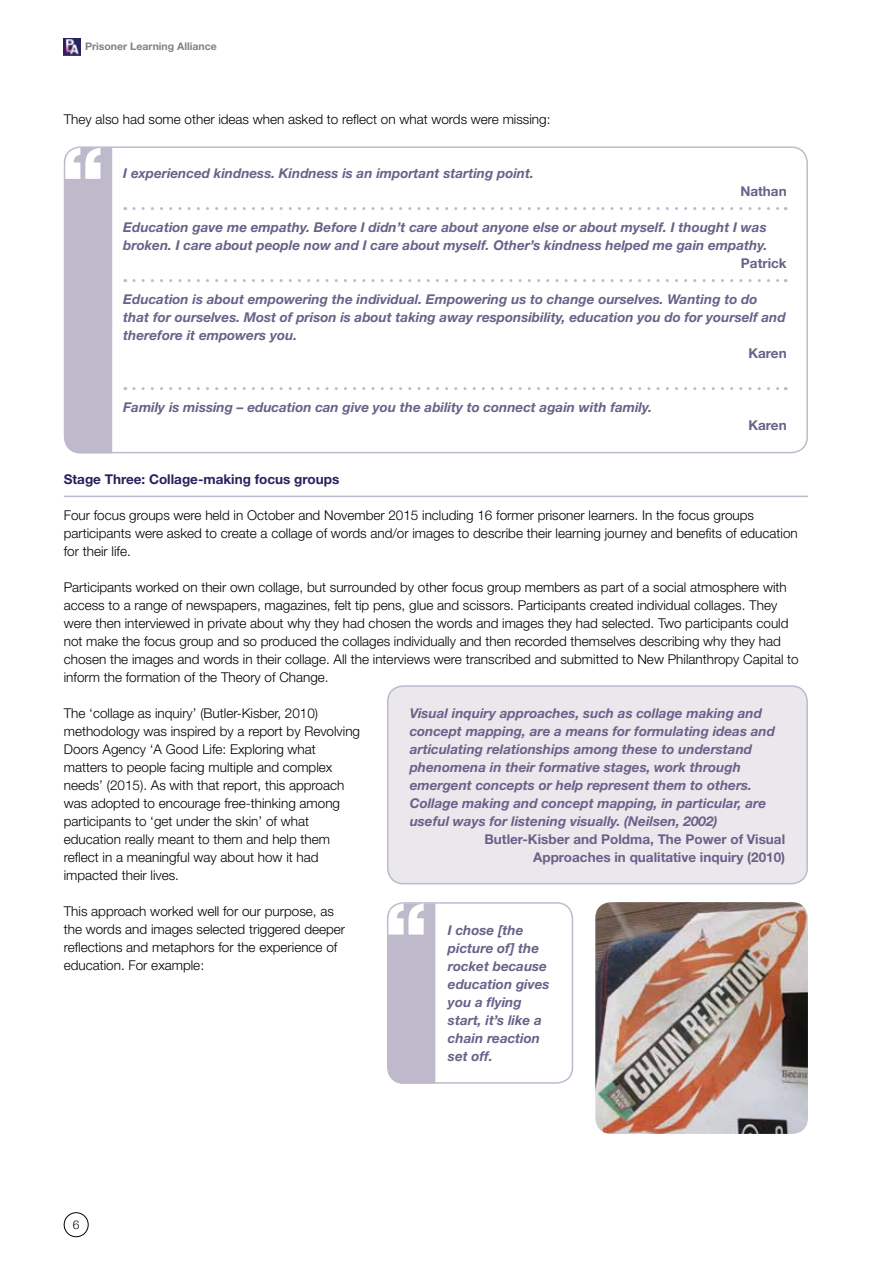
<style>
.page{position:relative;width:893px;height:1263px;background:#fff}
.page>*{position:absolute;margin:0;border:0;box-sizing:border-box;transform-origin:0 0}
.t1{font:300 13.5px/18px "Helvetica Neue LT";color:#000}
.t2{font:italic 700 13.5px/18px "Helvetica Neue LT";color:#6a6189}
.t3{font:700 13.5px/18px "Helvetica Neue LT";color:#6a6189;text-align:right}
.t4{font:700 13.5px "Helvetica Neue LT";color:#26225e}
.t5{font:300 12px "Helvetica Neue";color:#000}
.t6{font:700 10.5px "Helvetica Neue LT";color:#808285}
</style>
<div class="page">
<div style="left:64px;top:1212px;width:25px;height:25px;border:1px solid #000;border-radius:50%"></div>
<img style="left:64px;top:38px;width:16px;height:17px">
<svg style="left:134px;top:207px;width:652px;height:3px"></svg>
<svg style="left:134px;top:279px;width:652px;height:3px"></svg>
<svg style="left:134px;top:387px;width:652px;height:3px"></svg>
<hr style="left:64px;top:496px;width:744px;height:1px;background:#bebacc">
<div style="left:64px;top:146px;width:744px;height:307px;border:2px solid #bebacc;border-radius:16px"></div>
<div style="left:65px;top:148px;width:47px;height:305px;background:#bebacc"></div>
<div style="left:388px;top:686px;width:419px;height:198px;background:#eae8ed;border-radius:16px"></div>
<div style="left:387px;top:685px;width:421px;height:199px;border:2px solid #bebacc;border-radius:16px"></div>
<img style="left:595px;top:902px;width:213px;height:232px">
<div style="left:387px;top:902px;width:186px;height:182px;border:2px solid #bebacc;border-radius:16px"></div>
<svg style="left:388px;top:903px;width:47px;height:181px;background:#c4c0d1"></svg>
<p class="t6" style="left:85px;top:40px;width:133px">Prisoner Learning Alliance</p>
<p class="t1" style="left:64px;top:110px;width:488px">They also had some other ideas when asked to reflect on what words were missing:</p>
<p class="t2" style="left:123px;top:164px;width:412px">I experienced kindness. Kindness is an important starting point.</p>
<p class="t3" style="left:740px;top:182px;width:48px">Nathan</p>
<p class="t2" style="left:123px;top:218px;width:646px">Education gave me empathy. Before I didn’t care about anyone else or about myself. I thought I was broken. I care about people now and I care about myself. Other’s kindness helped me gain empathy.</p>
<p class="t3" style="left:741px;top:254px;width:47px">Patrick</p>
<p class="t2" style="left:123px;top:290px;width:664px">Education is about empowering the individual. Empowering us to change ourselves. Wanting to do that for ourselves. Most of prison is about taking away responsibility, education you do for yourself and therefore it empowers you.</p>
<p class="t3" style="left:748px;top:344px;width:40px">Karen</p>
<p class="t2" style="left:123px;top:398px;width:530px">Family is missing – education can give you the ability to connect again with family.</p>
<p class="t3" style="left:748px;top:416px;width:40px">Karen</p>
<p class="t4" style="left:64px;top:471px;width:277px">Stage Three: Collage-making focus groups</p>
<p class="t1" style="left:64px;top:506px;width:735px">Four focus groups were held in October and November 2015 including 16 former prisoner learners. In the focus groups participants were asked to create a collage of words and/or images to describe their learning journey and benefits of education for their life.</p>
<p class="t1" style="left:64px;top:578px;width:736px">Participants worked on their own collage, but surrounded by other focus group members as part of a social atmosphere with access to a range of newspapers, magazines, felt tip pens, glue and scissors. Participants created individual collages. They were then interviewed in private about why they had chosen the words and images they had selected. Two participants could not make the focus group and so produced the collages individually and then recorded themselves describing why they had chosen the images and words in their collage. All the interviews were transcribed and submitted to New Philanthropy Capital to inform the formation of the Theory of Change.</p>
<p class="t2" style="left:410px;top:703px;width:367px">Visual inquiry approaches, such as collage making and concept mapping, are a means for formulating ideas and articulating relationships among these to understand phenomena in their formative stages, work through emergent concepts or help represent them to others.<br>Collage making and concept mapping, in particular, are useful ways for listening visually. (Neilsen, 2002)</p>
<p class="t3" style="left:484px;top:829px;width:302px">Butler-Kisber and Poldma, The Power of Visual<br>Approaches in qualitative inquiry (2010)</p>
<p class="t1" style="left:64px;top:704px;width:298px">The ‘collage as inquiry’ (Butler-Kisber, 2010) methodology was inspired by a report by Revolving Doors Agency ‘A Good Life: Exploring what matters to people facing multiple and complex needs’ (2015). As with that report, this approach was adopted to encourage free-thinking among participants to ‘get under the skin’ of what education really meant to them and help them reflect in a meaningful way about how it had impacted their lives.</p>
<p class="t1" style="left:64px;top:902px;width:283px">This approach worked well for our purpose, as the words and images selected triggered deeper reflections and metaphors for the experience of education. For example:</p>
<p class="t5" style="left:73px;top:1215px;width:8px">6</p>
<p class="t2" style="left:448px;top:920px;width:103px">I chose [the picture of] the rocket because education gives you a flying start, it’s like a chain reaction set off.</p>
</div>
